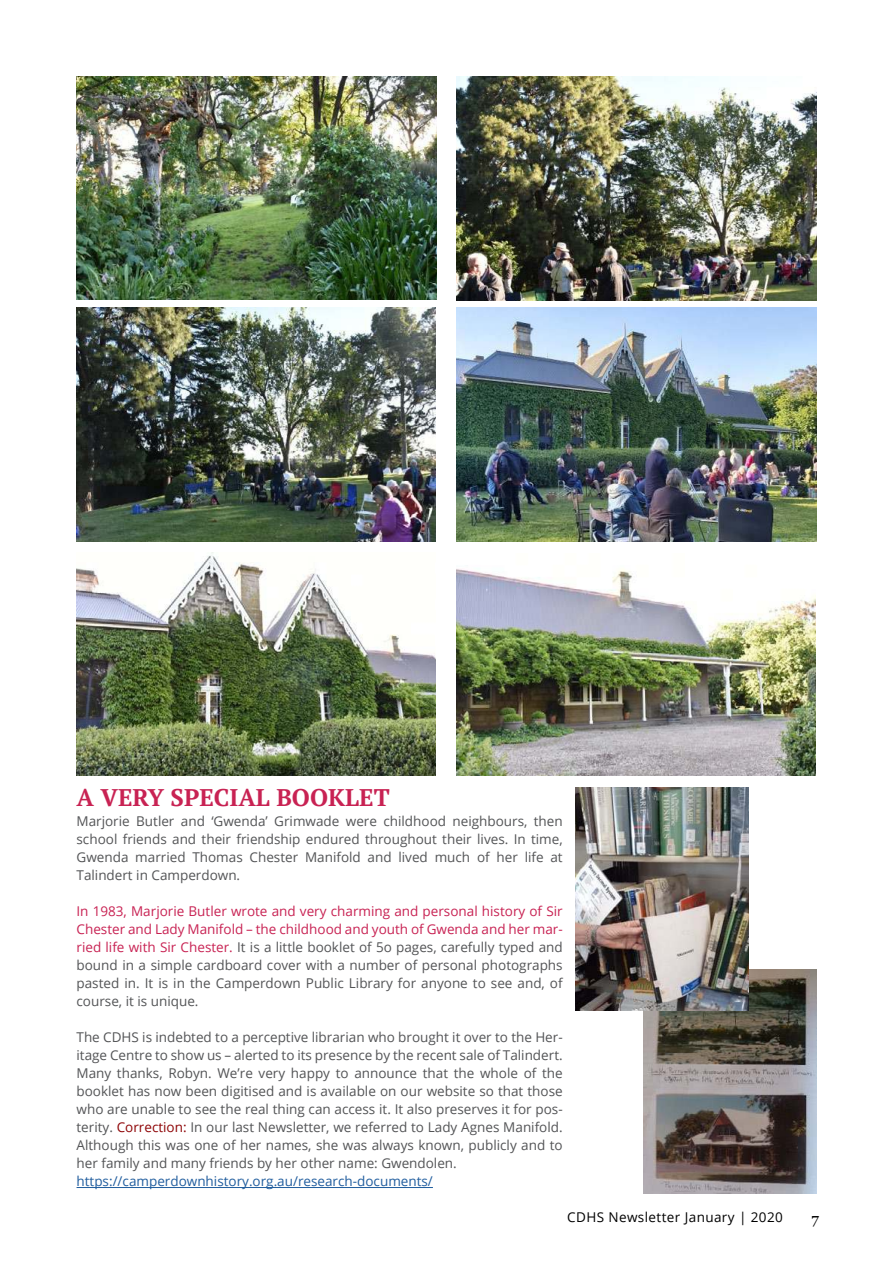
<style>
.page{position:relative;width:893px;height:1263px;background:#fff}
.page>*{position:absolute;margin:0;border:0;box-sizing:border-box;transform-origin:0 0}
.t1{font:700 24px "PT Serif";color:#c82253}
.t2{font:15px "Georgia";color:#000}
.t3{font:13.5px/18px "Open Sans";color:#535456;text-align:justify}
.t4{font:13.5px "Open Sans";color:#205d9e}
.t5{font:13.5px "Open Sans";letter-spacing:.03em;color:#000}
.s1{color:#c82253}
.s2{color:#8e0406}
</style>
<div class="page">
<img style="left:77px;top:553px;width:359px;height:222px">
<img style="left:457px;top:569px;width:359px;height:206px">
<img style="left:77px;top:308px;width:359px;height:233px">
<img style="left:456px;top:307px;width:360px;height:234px">
<img style="left:457px;top:77px;width:360px;height:223px">
<img style="left:77px;top:77px;width:360px;height:222px">
<img style="left:643px;top:970px;width:173px;height:224px">
<hr style="left:77px;top:1187px;width:356px;height:1px;background:#205d9e">
<img style="left:575px;top:787px;width:173px;height:224px">
<h1 class="t1" style="left:77px;top:786px;width:315px">A VERY SPECIAL BOOKLET</h1>
<p class="t3" style="left:77px;top:814px;width:488px">Marjorie Butler and ‘Gwenda’ Grimwade were childhood neighbours, then school friends and their friendship endured throughout their lives. In time, Gwenda married Thomas Chester Manifold and lived much of her life at Talindert in Camperdown.</p>
<p class="t3" style="left:77px;top:904px;width:488px"><span class="s1">In 1983, Marjorie Butler wrote and very charming and personal history of Sir Chester and Lady Manifold – the childhood and youth of Gwenda and her mar&shy;ried life with Sir Chester.</span> It is a little booklet of 5o pages, carefully typed and bound in a simple cardboard cover with a number of personal photographs pasted in. It is in the Camperdown Public Library for anyone to see and, of course, it is unique.</p>
<p class="t3" style="left:77px;top:1030px;width:488px">The CDHS is indebted to a perceptive librarian who brought it over to the Her&shy;itage Centre to show us – alerted to its presence by the recent sale of Talindert.<br>Many thanks, Robyn. We’re very happy to announce that the whole of the booklet has now been digitised and is available on our website so that those who are unable to see the real thing can access it. It also preserves it for pos&shy;terity. <span class="s2">Correction:</span> In our last Newsletter, we referred to Lady Agnes Manifold.<br>Although this was one of her names, she was always known, publicly and to her family and many friends by her other name: Gwendolen.</p>
<p class="t4" style="left:77px;top:1176px;width:358px">https://camperdownhistory.org.au/research-documents/</p>
<p class="t5" style="left:567px;top:1212px;width:217px">CDHS Newsletter January | 2020</p>
<p class="t2" style="left:811px;top:1212px;width:9px">7</p>
</div>
